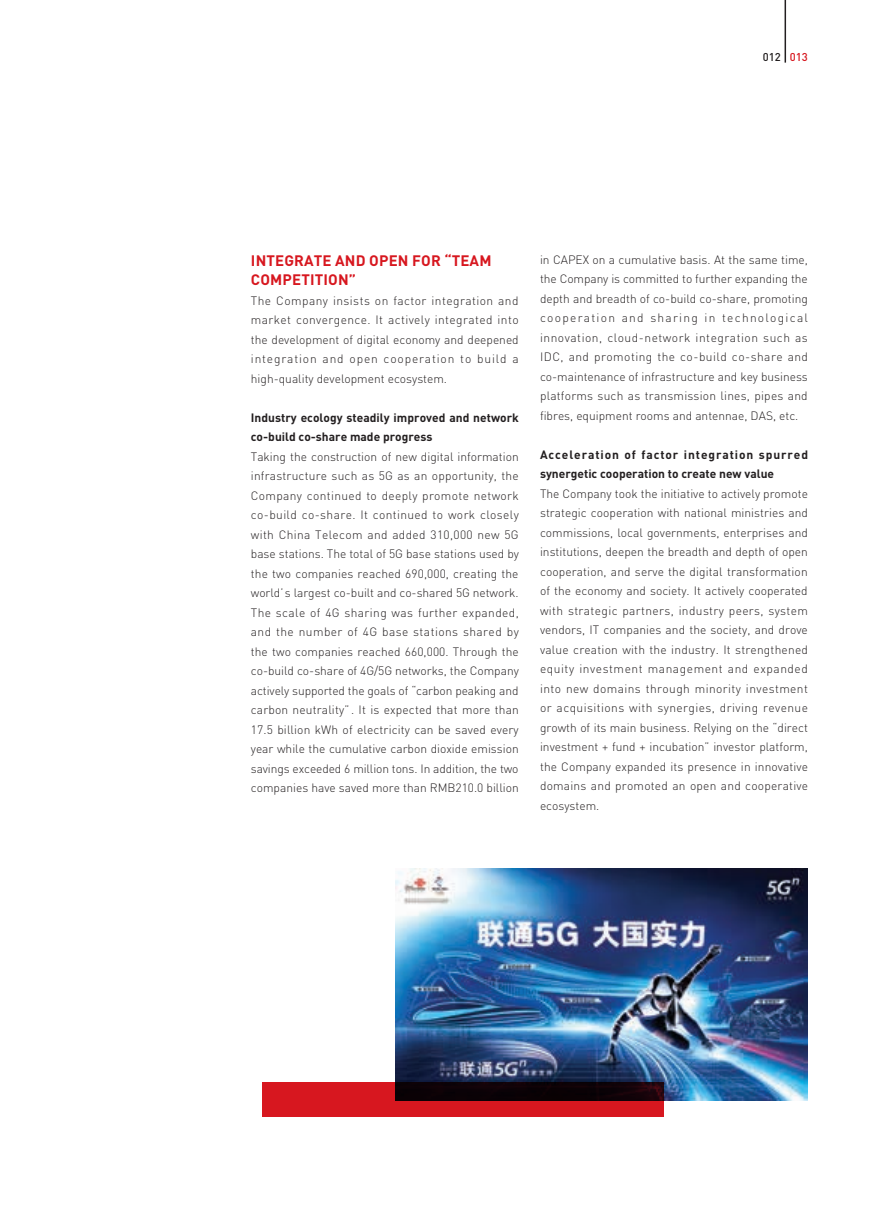
<style>
.page{position:relative;width:893px;height:1212px;background:#fff}
.page>*{position:absolute;margin:0;border:0;box-sizing:border-box;transform-origin:0 0}
.t1{font:700 15px/19.5px "DIN Pro";letter-spacing:.01em;color:#d7171f}
.t2{font:300 12px/19.5px "DIN Pro";color:#231f20;text-align:justify}
.t3{font:700 12px/19.5px "DIN Pro";letter-spacing:.075em;color:#231f20}
.t4{font:700 12px/19.5px "DIN Pro";letter-spacing:.005em;color:#231f20}
.t5{font:500 11.25px "DIN Pro";color:#231f20}
.s1{color:#d7171f}
</style>
<div class="page">
<hr style="left:784px;top:0;width:2px;height:63px;background:#231f20">
<img style="left:395px;top:868px;width:413px;height:232px">
<svg style="left:262px;top:1082px;width:401px;height:34px;background:#8c0f16"></svg>
<p class="t5" style="left:763px;top:49px;width:47px">012 <span class="s1">013</span></p>
<p class="t1" style="left:251px;top:250px;width:242px">INTEGRATE AND OPEN FOR “TEAM<br>COMPETITION”</p>
<p class="t2" style="left:251px;top:290px;width:269px">The Company insists on factor integration and market convergence. It actively integrated into the development of digital economy and deepened integration and open cooperation to build a high-quality development ecosystem.</p>
<p class="t4" style="left:251px;top:407px;width:270px">Industry ecology steadily improved and network co-build co-share made progress</p>
<p class="t2" style="left:251px;top:446px;width:270px">Taking the construction of new digital information infrastructure such as 5G as an opportunity, the Company continued to deeply promote network co-build co-share. It continued to work closely with China Telecom and added 310,000 new 5G base stations. The total of 5G base stations used by the two companies reached 690,000, creating the world’s largest co-built and co-shared 5G network.<br>The scale of 4G sharing was further expanded, and the number of 4G base stations shared by the two companies reached 660,000. Through the co-build co-share of 4G/5G networks, the Company actively supported the goals of “carbon peaking and carbon neutrality” . It is expected that more than 17.5 billion kWh of electricity can be saved every year while the cumulative carbon dioxide emission savings exceeded 6 million tons. In addition, the two companies have saved more than RMB210.0 billion</p>
<p class="t2" style="left:540px;top:249px;width:270px">in CAPEX on a cumulative basis. At the same time, the Company is committed to further expanding the depth and breadth of co-build co-share, promoting cooperation and sharing in technological innovation, cloud-network integration such as IDC, and promoting the co-build co-share and co-maintenance of infrastructure and key business platforms such as transmission lines, pipes and fibres, equipment rooms and antennae, DAS, etc.</p>
<p class="t3" style="left:540px;top:444px;width:270px">Acceleration of factor integration spurred synergetic cooperation to create new value</p>
<p class="t2" style="left:540px;top:483px;width:270px">The Company took the initiative to actively promote strategic cooperation with national ministries and commissions, local governments, enterprises and institutions, deepen the breadth and depth of open cooperation, and serve the digital transformation of the economy and society. It actively cooperated with strategic partners, industry peers, system vendors, IT companies and the society, and drove value creation with the industry. It strengthened equity investment management and expanded into new domains through minority investment or acquisitions with synergies, driving revenue growth of its main business. Relying on the “direct investment + fund + incubation” investor platform, the Company expanded its presence in innovative domains and promoted an open and cooperative ecosystem.</p>
</div>
